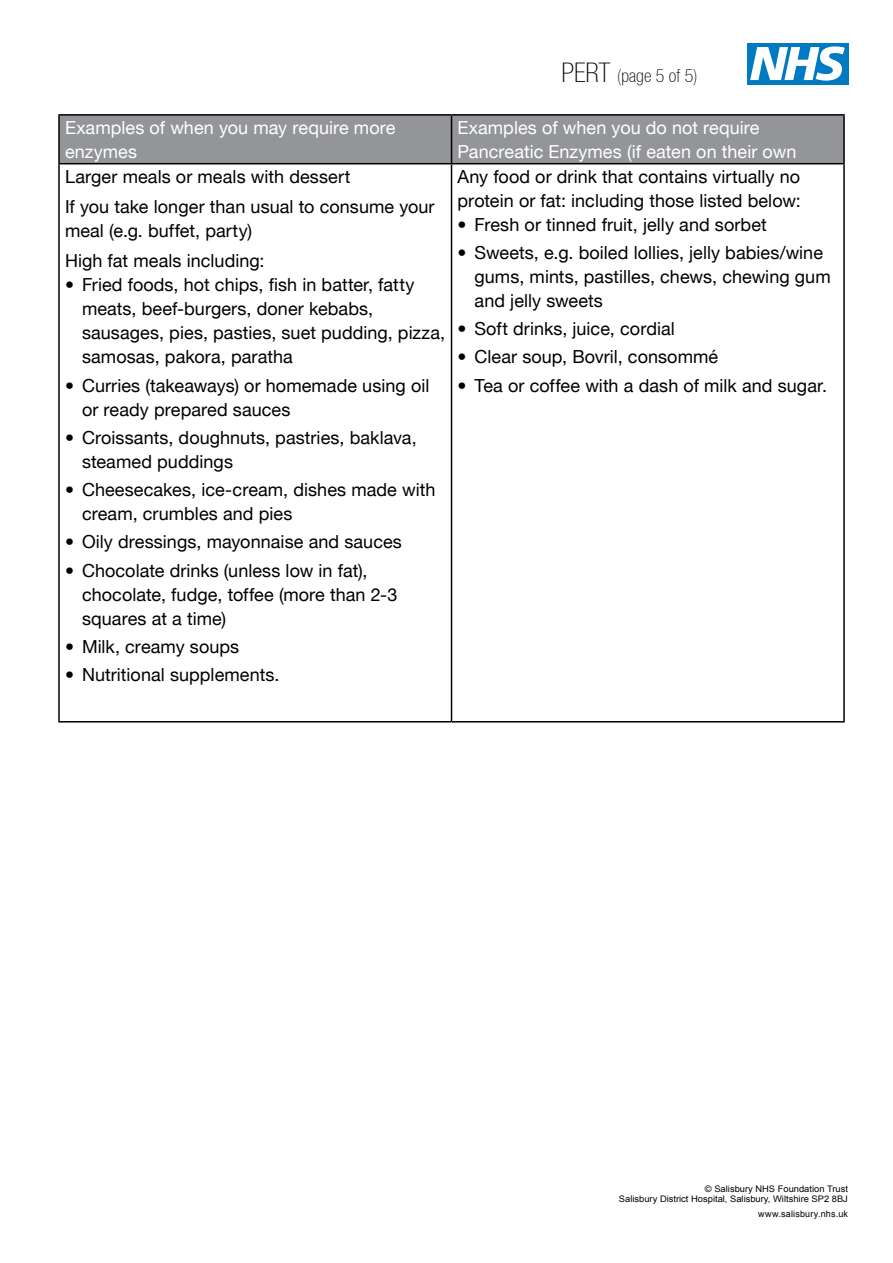
<style>
.page{position:relative;width:893px;height:1263px;background:#fff}
.page>*{position:absolute;margin:0;border:0;box-sizing:border-box;transform-origin:0 0}
.t1{font:18px/24px "Helvetica Neue LT";letter-spacing:.005em;color:#000}
.t2{font:18px/24px "Helvetica Neue LT";letter-spacing:.005em;color:#fff}
.t3{font:100 condensed 18px "Helvetica Neue LT";color:#000}
.t4{font:9px/10.8px "Arial";color:#000;text-align:right;scale:1.04 1}
.t5{font:9px "Arial";letter-spacing:.02em;color:#000}
.s1{font-size:27px}
</style>
<div class="page">
<div style="left:747px;top:43px;width:102px;height:41px;background:#007ac2"></div>
<svg style="left:750px;top:46px;width:95px;height:35px"></svg>
<div style="left:60px;top:116px;width:783px;height:47px;background:#939598"></div>
<hr style="left:58px;top:164px;width:2px;height:557px;background:#000">
<hr style="left:451px;top:164px;width:1px;height:557px;background:#000">
<hr style="left:843px;top:164px;width:2px;height:557px;background:#000">
<hr style="left:58px;top:721px;width:393px;height:1px;background:#000">
<hr style="left:451px;top:721px;width:394px;height:1px;background:#000">
<hr style="left:58px;top:114px;width:393px;height:2px;background:#000">
<hr style="left:58px;top:116px;width:2px;height:47px;background:#000">
<hr style="left:451px;top:114px;width:394px;height:2px;background:#000">
<hr style="left:451px;top:116px;width:1px;height:47px;background:#000">
<hr style="left:843px;top:116px;width:2px;height:47px;background:#000">
<hr style="left:58px;top:163px;width:393px;height:1px;background:#000">
<hr style="left:451px;top:163px;width:394px;height:1px;background:#000">
<p class="t3" style="left:561px;top:66px;width:137px"><span class="s1">PERT</span> (page 5 of 5)</p>
<p class="t2" style="left:65px;top:115px;width:332px">Examples of when you may require more enzymes</p>
<p class="t2" style="left:457px;top:115px;width:340px">Examples of when you do not require<br>Pancreatic Enzymes (if eaten on their own</p>
<p class="t1" style="left:65px;top:161px;width:371px;line-height:30.5px">Larger meals or meals with dessert<br>If you take longer than usual to consume your</p>
<p class="t1" style="left:65px;top:215px;width:201px;line-height:30.5px">meal (e.g. buffet, party)<br>High fat meals including:</p>
<p class="t1" style="left:82px;top:273px;width:365px;text-indent:-17px">• Fried foods, hot chips, fish in batter, fatty meats, beef-burgers, doner kebabs, sausages, pies, pasties, suet pudding, pizza, samosas, pakora, paratha</p>
<p class="t1" style="left:82px;top:373px;width:349px;text-indent:-17px">• Curries (takeaways) or homemade using oil or ready prepared sauces</p>
<p class="t1" style="left:82px;top:425px;width:336px;text-indent:-17px">• Croissants, doughnuts, pastries, baklava, steamed puddings</p>
<p class="t1" style="left:82px;top:477px;width:355px;text-indent:-17px">• Cheesecakes, ice-cream, dishes made with cream, crumbles and pies</p>
<p class="t1" style="left:65px;top:530px;width:338px">• Oily dressings, mayonnaise and sauces</p>
<p class="t1" style="left:82px;top:558px;width:317px;text-indent:-17px">• Chocolate drinks (unless low in fat), chocolate, fudge, toffee (more than 2-3 squares at a time)</p>
<p class="t1" style="left:65px;top:634px;width:176px">• Milk, creamy soups</p>
<p class="t1" style="left:65px;top:662px;width:216px">• Nutritional supplements.</p>
<p class="t1" style="left:457px;top:164px;width:345px">Any food or drink that contains virtually no protein or fat: including those listed below:</p>
<p class="t1" style="left:457px;top:212px;width:311px">• Fresh or tinned fruit, jelly and sorbet</p>
<p class="t1" style="left:475px;top:240px;width:358px;text-indent:-17px">• Sweets, e.g. boiled lollies, jelly babies/wine gums, mints, pastilles, chews, chewing gum and jelly sweets</p>
<p class="t1" style="left:457px;top:316px;width:219px">• Soft drinks, juice, cordial</p>
<p class="t1" style="left:457px;top:345px;width:262px">• Clear soup, Bovril, consommé</p>
<p class="t1" style="left:457px;top:373px;width:371px">• Tea or coffee with a dash of milk and sugar.</p>
<p class="t4" style="left:619px;top:1183px;width:222px">© Salisbury NHS Foundation Trust<br>Salisbury District Hospital, Salisbury, Wiltshire SP2 8BJ</p>
<p class="t5" style="left:758px;top:1208px;width:91px">www.salisbury.nhs.uk</p>
</div>
